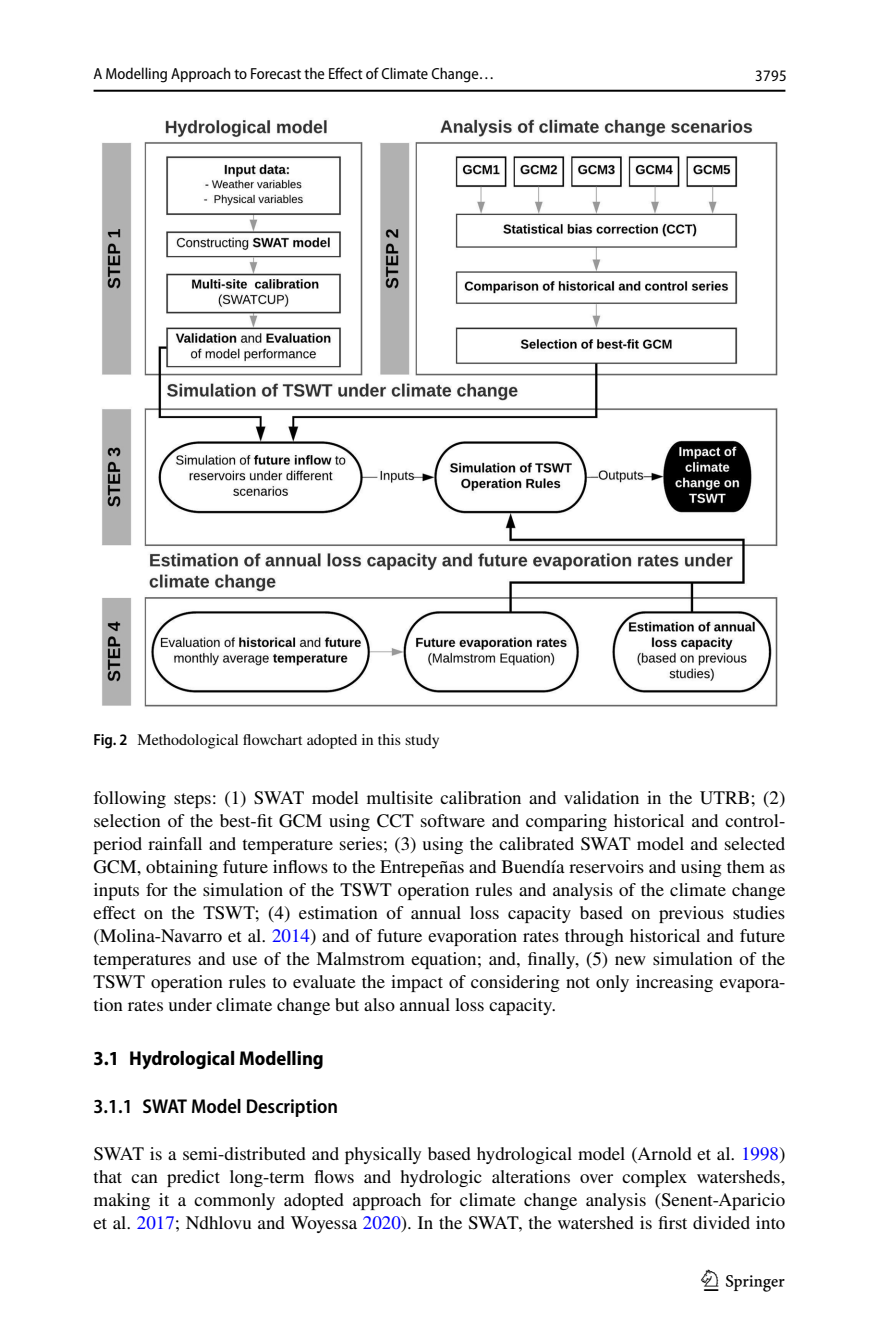
<style>
.page{position:relative;width:879px;height:1333px;background:#fff}
.page>*{position:absolute;margin:0;border:0;box-sizing:border-box;transform-origin:0 0}
.t1{font:30px "Springnew Regular 5";color:#000}
.t2{font:600 semi-condensed 20px "Myriad Pro";color:#000}
.t3{font:700 semi-condensed 20px "Myriad Pro";color:#000}
.t4{font:19px/23px "STIX";color:#000;text-align:justify}
.t5{font:16px "Myriad Pro Semi Cn 4";color:#000}
.t6{font:16px "STIX";color:#000}
.t7{font:semi-condensed 16px "Ywhyfh Myriad Pro";color:#000}
.s1{font-family:"Myriad Pro";font-weight:600;font-stretch:semi-condensed}
.s2{color:#00f}
</style>
<div class="page">
<hr style="left:94px;top:90px;width:691px;height:2px;background:#000">
<img style="left:102px;top:119px;width:676px;height:588px">
<p class="t5" style="left:94px;top:65px;width:402px">A Modelling Approach to Forecast the Effect of Climate Change…</p>
<p class="t6" style="left:94px;top:728px;width:348px"><span class="s1">Fig. 2</span> Methodological flowchart adopted in this study</p>
<p class="t7" style="left:755px;top:69px;width:33px">3795</p>
<p class="t4" style="left:94px;top:787px;width:693px">following steps: (1) SWAT model multisite calibration and validation in the UTRB; (2) selection of the best-fit GCM using CCT software and comparing historical and control&shy;period rainfall and temperature series; (3) using the calibrated SWAT model and selected GCM, obtaining future inflows to the Entrepeñas and Buendía reservoirs and using them as inputs for the simulation of the TSWT operation rules and analysis of the climate change effect on the TSWT; (4) estimation of annual loss capacity based on previous studies (Molina-Navarro et al. <span class="s2">2014</span>) and of future evaporation rates through historical and future temperatures and use of the Malmstrom equation; and, finally, (5) new simulation of the TSWT operation rules to evaluate the impact of considering not only increasing evapora&shy;tion rates under climate change but also annual loss capacity.</p>
<p class="t3" style="left:94px;top:1047px;width:232px">3.1 Hydrological Modelling</p>
<p class="t2" style="left:94px;top:1095px;width:246px">3.1.1 SWAT Model Description</p>
<p class="t4" style="left:94px;top:1143px;width:693px">SWAT is a semi-distributed and physically based hydrological model (Arnold et al. <span class="s2">1998</span>) that can predict long-term flows and hydrologic alterations over complex watersheds, making it a commonly adopted approach for climate change analysis (Senent-Aparicio et al. <span class="s2">2017</span>; Ndhlovu and Woyessa <span class="s2">2020</span>). In the SWAT, the watershed is first divided into</p>
<h1 class="t1" style="left:704px;top:1269px;width:83px">1 3</h1>
</div>
